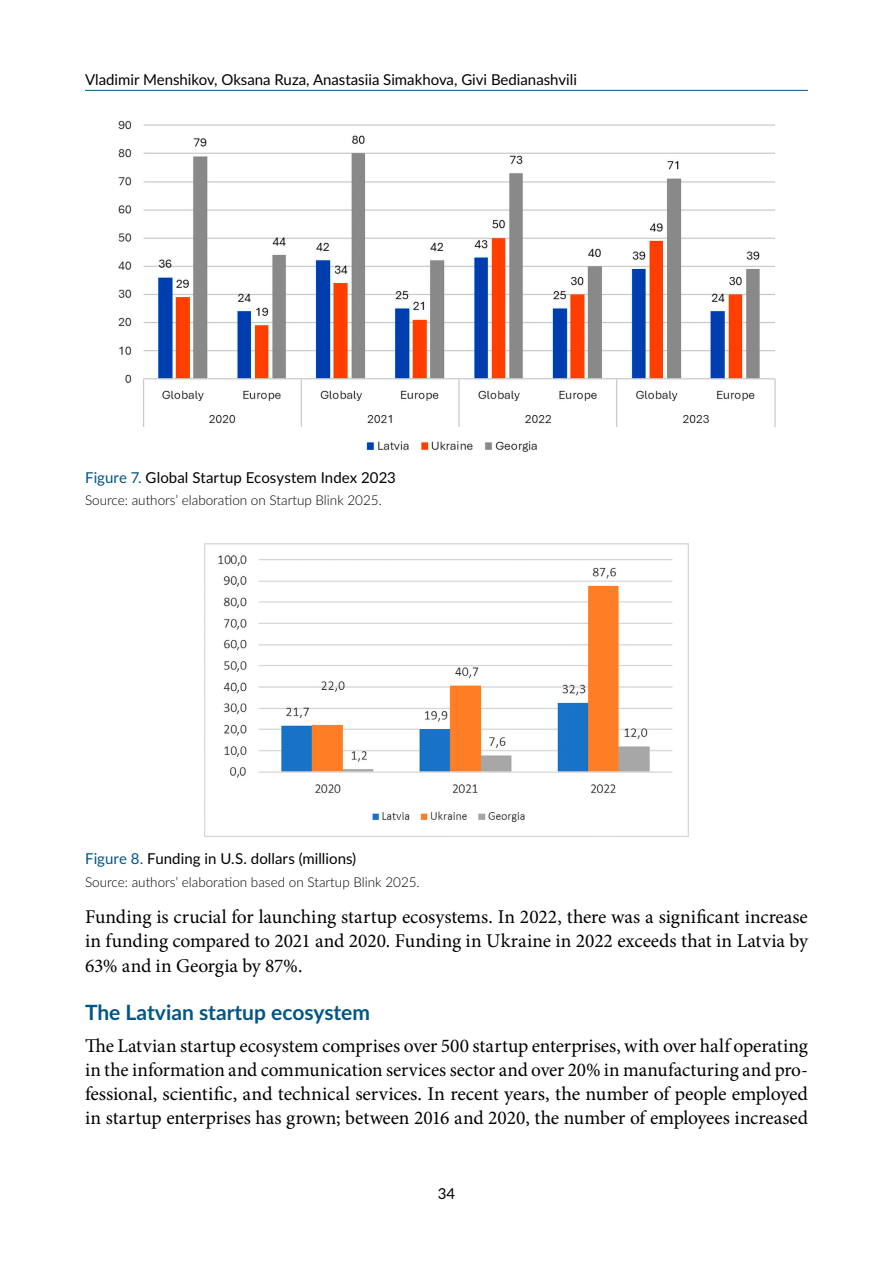
<style>
.page{position:relative;width:893px;height:1263px;background:#fff}
.page>*{position:absolute;margin:0;border:0;box-sizing:border-box;transform-origin:0 0}
.H_2{font:700 21px "Lato";color:#005686}
.txt{font:19.5px/24px "Minion Pro";letter-spacing:-.005em;color:#000;text-align:justify}
.Rysunek_H{font:15px "Lato";color:#000}
.Source{font:300 13.5px "Lato";color:#000}
.s1{color:#005686}
</style>
<div class="page">
<hr style="left:85px;top:90px;width:723px;height:1px;background:#005686">
<img style="left:118px;top:120px;width:657px;height:332px">
<img style="left:205px;top:544px;width:483px;height:292px">
<p class="Rysunek_H" style="left:85px;top:68px;width:493px">Vladimir Menshikov, Oksana Ruza, Anastasiia Simakhova, Givi Bedianashvili</p>
<p class="Rysunek_H" style="left:85px;top:466px;width:312px"><span class="s1">Figure 7.</span> Global Startup Ecosystem Index 2023</p>
<p class="Source" style="left:85px;top:491px;width:298px">Source: authors’ elaboration on Startup Blink 2025.</p>
<p class="Rysunek_H" style="left:85px;top:848px;width:273px"><span class="s1">Figure 8.</span> Funding in U.S. dollars (millions)</p>
<p class="Source" style="left:85px;top:872px;width:336px">Source: authors’ elaboration based on Startup Blink 2025.</p>
<p class="txt" style="left:85px;top:905px;width:724px">Funding is crucial for launching startup ecosystems. In 2022, there was a significant increase in funding compared to 2021 and 2020. Funding in Ukraine in 2022 exceeds that in Latvia by 63% and in Georgia by 87%.</p>
<h3 class="H_2" style="left:85px;top:997px;width:287px">The Latvian startup ecosystem</h3>
<p class="txt" style="left:85px;top:1034px;width:724px">The Latvian startup ecosystem comprises over 500 startup enterprises, with over half operating in the information and communication services sector and over 20% in manufacturing and pro&shy;fessional, scientific, and technical services. In recent years, the number of people employed in startup enterprises has grown; between 2016 and 2020, the number of employees increased</p>
<p class="Rysunek_H" style="left:438px;top:1183px;width:19px">34</p>
</div>
